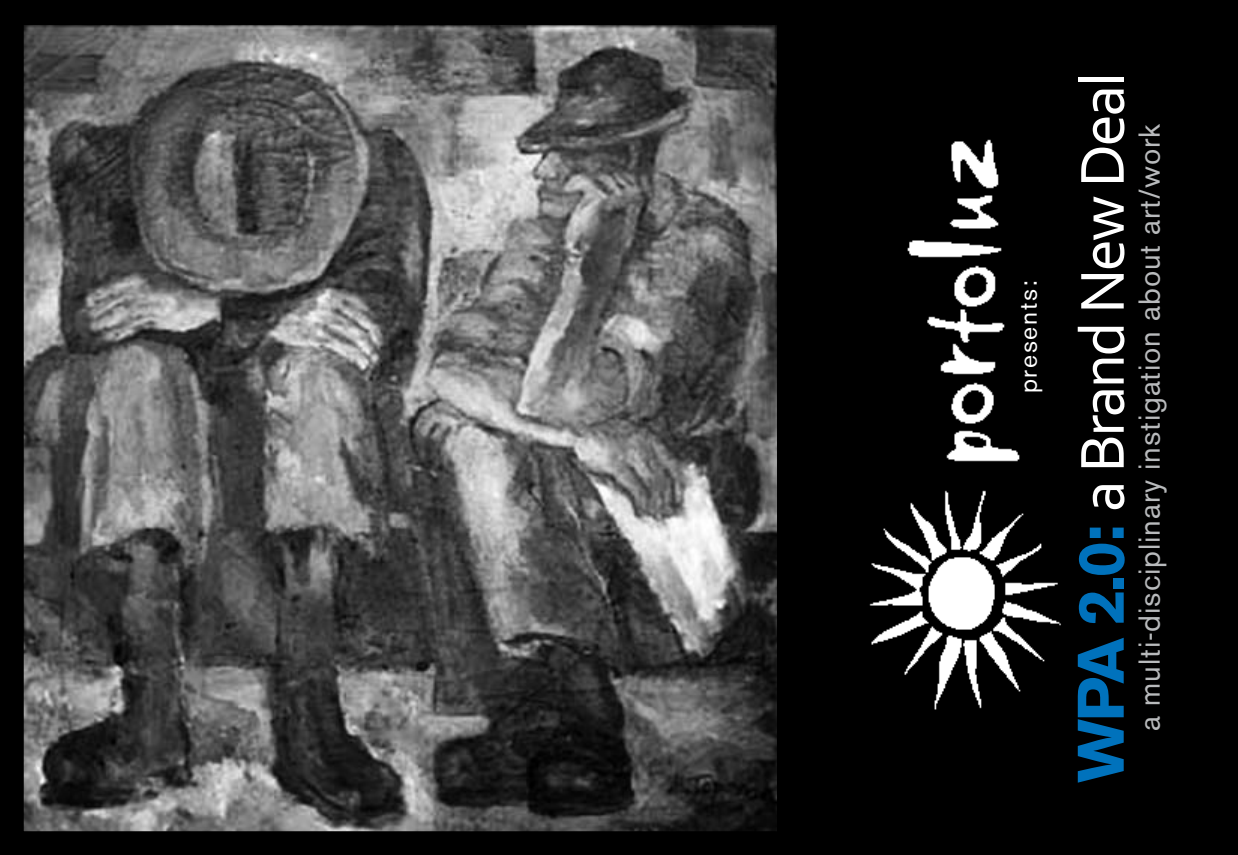
<style>
.page{position:relative;width:1238px;height:855px;background:#000}
.page>*{position:absolute;margin:0;border:0;box-sizing:border-box;transform-origin:0 0}
.t1{font:65px "Corbel";letter-spacing:-.04em;color:#fff}
.t2{font:30px "Akzidenz Grotesk BE";letter-spacing:.03em;color:#b8babc}
.t3{font:25px "Akzidenz Grotesk BE";letter-spacing:.07em;color:#fff}
.s1{font-family:"Akzidenz Grotesk BE";font-weight:700;color:#0072bc}
</style>
<div class="page">
<img style="left:24px;top:25px;width:752px;height:806px">
<img style="left:907px;top:139px;width:113px;height:323px">
<img style="left:869px;top:490px;width:192px;height:220px">
<p class="t3" style="left:1013px;top:393px;width:114px;rotate:-90deg">presents:</p>
<h1 class="t1" style="left:1062px;top:783px;width:712px;rotate:-90deg"><span class="s1">WPA 2.0:</span> a Brand New Deal</h1>
<p class="t2" style="left:1131px;top:731px;width:608px;rotate:-90deg">a multi-disciplinary instigation about art/work</p>
</div>
